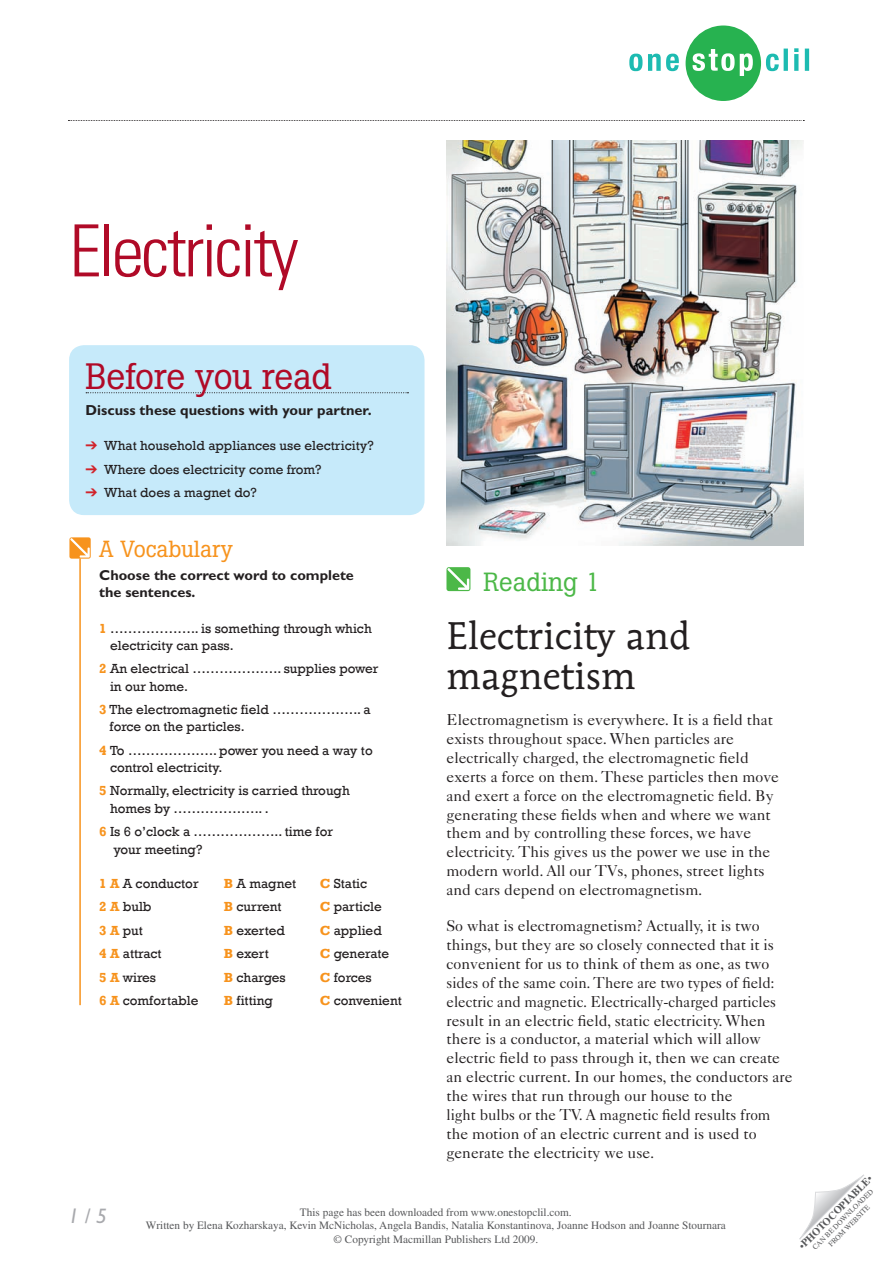
<style>
.page{position:relative;width:893px;height:1263px;background:#fff}
.page>*{position:absolute;margin:0;border:0;box-sizing:border-box;transform-origin:0 0}
.t1{font:300 condensed 72px "Univers LT Std";letter-spacing:-.04em;color:#b00a27}
.Text_head{font:38.25px/40.5px "Mendoza Roman Std";color:#231f20}
.Read_head{font:36.3px "Boton";letter-spacing:-.01em;color:#b00a27}
.Text_head-2{font:26.1px "Boton";color:#4cb848}
.Vocabulary_head{font:23.1px "Boton";color:#f7931d}
.Crossword_Num{font:italic 21px "Gill Sans Std";color:#a8a9ad}
.Text{font:15.75px/18.9px "Caslon 540 LT Std";color:#231f20}
.read_subhead{font:700 14.55px "Gill Sans Std";color:#231f20}
.Vocabulary_subhead{font:700 14.4px/17.2px "Gill Sans Std";color:#231f20}
.Vocabulary_LIST{font:13.5px/17.2px "Rockwell";color:#231f20}
.Vocabulary_BULLET_RE{font:13.5px "Rockwell";color:#231f20}
.t2{font:11.25px/13.5px "Times LT Std";color:#57585a;text-align:center}
.t3{font:700 10.5px "Times LT Std";color:#57585a}
.t4{font:7.5px "Times LT Std";color:#57585a}
.s1{color:#d1232a}
.s2{font-weight:700;color:#f7931d}
.s3{font-weight:400}
</style>
<div class="page">
<svg style="left:799px;top:1175px;width:65px;height:64px"></svg>
<div style="left:686px;top:26px;width:75px;height:75px;background:#27b250;border-radius:50%"></div>
<svg style="left:629px;top:54px;width:50px;height:17px"></svg>
<svg style="left:693px;top:49px;width:60px;height:27px"></svg>
<svg style="left:766px;top:48px;width:43px;height:23px"></svg>
<svg style="left:68px;top:120px;width:736px;height:1px"></svg>
<div style="left:69px;top:345px;width:355px;height:170px;background:#c6eafa;border-radius:15px"></div>
<svg style="left:86px;top:392px;width:322px;height:1px"></svg>
<hr style="left:79px;top:558px;width:2px;height:447px;background:#f7931d">
<svg style="left:446px;top:567px;width:24px;height:24px"></svg>
<svg style="left:69px;top:537px;width:22px;height:22px"></svg>
<img style="left:446px;top:140px;width:358px;height:406px">
<p class="t1" style="left:69px;top:208px;width:231px">Electricity</p>
<p class="Read_head" style="left:86px;top:354px;width:248px">Before you read</p>
<p class="read_subhead" style="left:86px;top:401px;width:287px">Discuss these questions with your partner.</p>
<p class="Vocabulary_BULLET_RE" style="left:86px;top:438px;width:290px"><span class="s1">➔</span> What household appliances use electricity?</p>
<p class="Vocabulary_BULLET_RE" style="left:86px;top:462px;width:237px"><span class="s1">➔</span> Where does electricity come from?</p>
<p class="Vocabulary_BULLET_RE" style="left:86px;top:485px;width:173px"><span class="s1">➔</span> What does a magnet do?</p>
<p class="Vocabulary_head" style="left:99px;top:535px;width:135px">A Vocabulary</p>
<p class="Vocabulary_subhead" style="left:99px;top:566px;width:256px">Choose the correct word to complete the sentences.</p>
<p class="Vocabulary_LIST" style="left:110px;top:619px;width:263px;text-indent:-11px"><span class="s2">1</span> ……………….. is something through which electricity can pass.</p>
<p class="Vocabulary_LIST" style="left:110px;top:660px;width:270px;text-indent:-11px"><span class="s2">2</span> An electrical ……………….. supplies power in our home.</p>
<p class="Vocabulary_LIST" style="left:109px;top:701px;width:263px;text-indent:-10px"><span class="s2">3</span> The electromagnetic field ……………….. a force on the particles.</p>
<p class="Vocabulary_LIST" style="left:110px;top:742px;width:264px;text-indent:-11px"><span class="s2">4</span> To ……………….. power you need a way to control electricity.</p>
<p class="Vocabulary_LIST" style="left:110px;top:782px;width:241px;text-indent:-11px"><span class="s2">5</span> Normally, electricity is carried through homes by ……………….. .</p>
<p class="Vocabulary_LIST" style="left:113px;top:823px;width:221px;text-indent:-14px"><span class="s2">6</span> Is 6 o’clock a ……………….. time for your meeting?</p>
<p class="Vocabulary_LIST" style="left:99px;top:875px;width:101px"><span class="s2">1 A</span> A conductor</p>
<p class="Vocabulary_LIST" style="left:224px;top:875px;width:74px"><span class="s2">B</span> A magnet</p>
<p class="Vocabulary_LIST" style="left:320px;top:875px;width:49px"><span class="s2">C</span> Static</p>
<p class="Vocabulary_LIST" style="left:99px;top:898px;width:54px"><span class="s2">2 A</span> bulb</p>
<p class="Vocabulary_LIST" style="left:224px;top:898px;width:59px"><span class="s2">B</span> current</p>
<p class="Vocabulary_LIST" style="left:320px;top:898px;width:64px"><span class="s2">C</span> particle</p>
<p class="Vocabulary_LIST" style="left:99px;top:922px;width:45px"><span class="s2">3 A</span> put</p>
<p class="Vocabulary_LIST" style="left:224px;top:922px;width:63px"><span class="s2">B</span> exerted</p>
<p class="Vocabulary_LIST" style="left:320px;top:922px;width:64px"><span class="s2">C</span> applied</p>
<p class="Vocabulary_LIST" style="left:99px;top:945px;width:64px"><span class="s2">4 A</span> attract</p>
<p class="Vocabulary_LIST" style="left:224px;top:945px;width:46px"><span class="s2">B</span> exert</p>
<p class="Vocabulary_LIST" style="left:320px;top:945px;width:71px"><span class="s2">C</span> generate</p>
<p class="Vocabulary_LIST" style="left:99px;top:969px;width:58px"><span class="s2">5 A</span> wires</p>
<p class="Vocabulary_LIST" style="left:224px;top:969px;width:64px"><span class="s2">B</span> charges</p>
<p class="Vocabulary_LIST" style="left:320px;top:969px;width:53px"><span class="s2">C</span> forces</p>
<p class="Vocabulary_LIST" style="left:99px;top:992px;width:101px"><span class="s2">6 A</span> comfortable</p>
<p class="Vocabulary_LIST" style="left:224px;top:992px;width:51px"><span class="s2">B</span> fitting</p>
<p class="Vocabulary_LIST" style="left:320px;top:992px;width:84px"><span class="s2">C</span> convenient</p>
<p class="Text_head-2" style="left:483px;top:566px;width:118px">Reading 1</p>
<p class="Text_head" style="left:446px;top:615px;width:245px">Electricity and magnetism</p>
<p class="Text" style="left:446px;top:710px;width:334px">Electromagnetism is everywhere. It is a field that exists throughout space. When particles are electrically charged, the electromagnetic field exerts a force on them. These particles then move and exert a force on the electromagnetic field. By generating these fields when and where we want them and by controlling these forces, we have electricity. This gives us the power we use in the modern world. All our TVs, phones, street lights and cars depend on electromagnetism.</p>
<p class="Text" style="left:446px;top:916px;width:348px">So what is electromagnetism? Actually, it is two things, but they are so closely connected that it is convenient for us to think of them as one, as two sides of the same coin. There are two types of field: electric and magnetic. Electrically-charged particles result in an electric field, static electricity. When there is a conductor, a material which will allow electric field to pass through it, then we can create an electric current. In our homes, the conductors are the wires that run through our house to the<br>light bulbs or the TV. A magnetic field results from the motion of an electric current and is used to generate the electricity we use.</p>
<p class="Crossword_Num" style="left:68px;top:1204px;width:40px">1 / 5</p>
<p class="t2" style="left:300px;top:1205px;width:273px">This page has been downloaded from www.onestopclil.com.</p>
<p class="t2" style="left:146px;top:1218px;width:581px">Written by Elena Kozharskaya, Kevin McNicholas, Angela Bandis, Natalia Konstantinova, Joanne Hodson and Joanne Stournara © Copyright Macmillan Publishers Ltd 2009.</p>
<p class="t3" style="left:796px;top:1243px;width:101px;rotate:-45deg"><span class="s3">•</span>PHOTOCOPIABLE<span class="s3">•</span></p>
<p class="t4" style="left:810px;top:1245px;width:84px;rotate:-45deg">CAN BE DOWNLOADED</p>
<p class="t4" style="left:827px;top:1242px;width:57px;rotate:-45deg">FROM WEBSITE</p>
</div>
